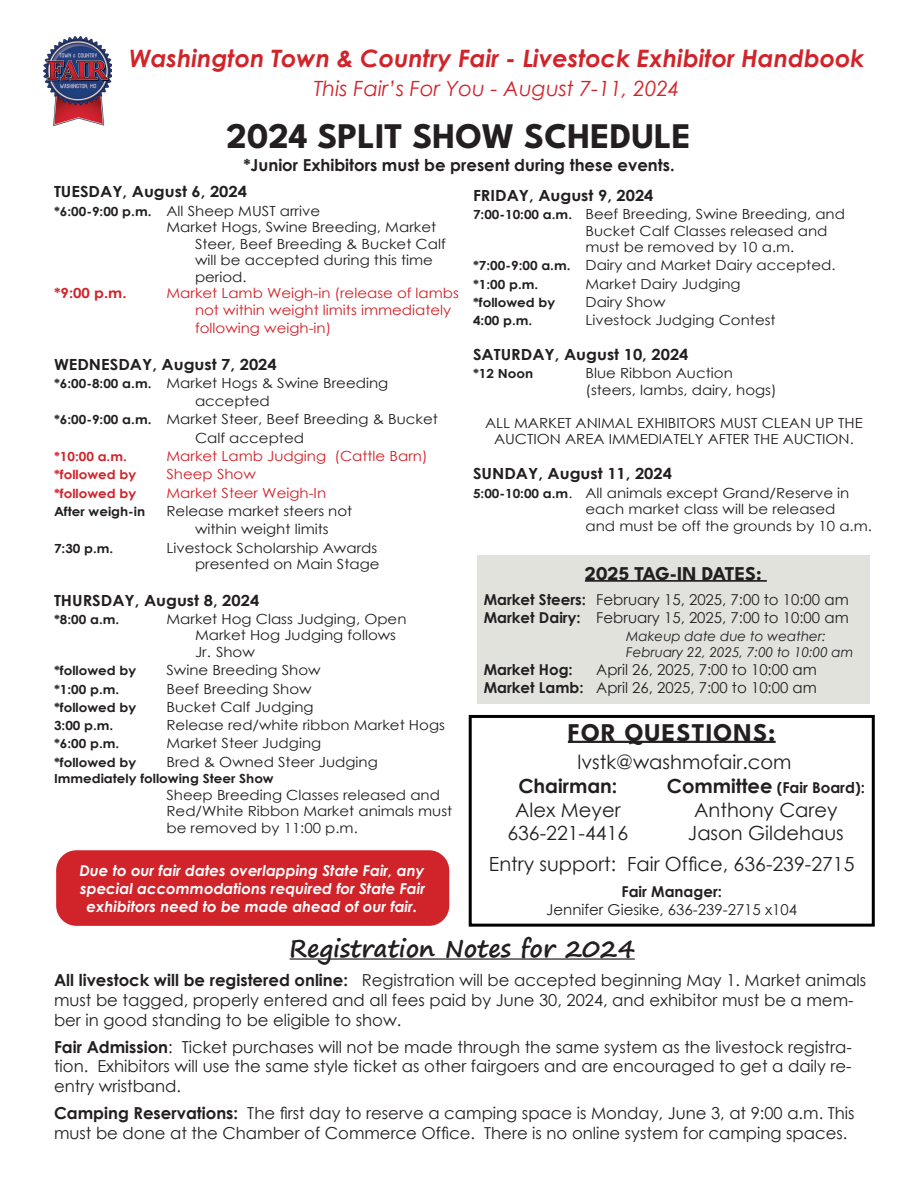
<style>
.page{position:relative;width:918px;height:1188px;background:#fff}
.page>*{position:absolute;margin:0;border:0;box-sizing:border-box;transform-origin:0 0}
.t1{font:100 36px "League Spartan";color:#231f20}
.t2{font:100 25.5px "League Spartan";letter-spacing:.04em;color:#231f20}
.t3{font:italic 700 24px "Century Gothic";color:#d1232a}
.t4{font:700 24px "Segoe Print";color:#231f20}
.t5{font:italic 21px "Century Gothic";color:#d1232a}
.t6{font:19.5px/23.4px "Century Gothic";color:#231f20;text-align:center}
.t7{font:100 19.5px "League Spartan";color:#231f20}
.t8{font:700 19.5px "Century Gothic";color:#231f20}
.t9{font:16.5px/19.8px "Century Gothic";color:#231f20}
.t10{font:700 16.5px "Century Gothic";color:#231f20}
.t11{font:700 15.3px "Century Gothic";color:#231f20;scale:1.08 1}
.t12{font:15px/18px "Century Gothic";color:#231f20}
.t13{font:italic 700 15px/18px "Century Gothic";color:#fff;text-align:center}
.t14{font:700 15px "Century Gothic";color:#231f20}
.t15{font:13.95px/16.5px "Century Gothic";color:#231f20;scale:1.08 1}
.t16{font:13.95px/16.5px "Century Gothic";color:#d1232a;scale:1.08 1}
.t17{font:700 13.95px "Century Gothic";color:#d1232a;scale:1.08 1}
.t18{font:italic 13.5px/16.2px "Century Gothic";color:#231f20}
.t19{font:700 12.6px "Century Gothic";color:#231f20;scale:1.08 1}
.t20{font:700 12.6px "Century Gothic";color:#d1232a;scale:1.08 1}
.s1{font-weight:700;font-size:12.6px}
.s2{font-weight:700}
.s3{font-size:19.5px}
</style>
<div class="page">
<div style="left:477px;top:555px;width:393px;height:149px;background:#e2e2dd"></div>
<hr style="left:585px;top:580px;width:182px;height:2px;background:#231f20">
<hr style="left:568px;top:741px;width:208px;height:2px;background:#231f20">
<div style="left:469px;top:715px;width:406px;height:212px;border:3px solid #000"></div>
<hr style="left:290px;top:958px;width:345px;height:2px;background:#231f20">
<div style="left:56px;top:850px;width:393px;height:76px;background:#d1232a;border-radius:20px"></div>
<img style="left:43px;top:37px;width:69px;height:89px">
<h3 class="t3" style="left:129px;top:40px;width:737px">Washington Town &amp; Country Fair - Livestock Exhibitor Handbook</h3>
<h3 class="t5" style="left:314px;top:73px;width:368px">This Fair’s For You - August 7-11, 2024</h3>
<h1 class="t1" style="left:227px;top:110px;width:466px">2024 SPLIT SHOW SCHEDULE</h1>
<p class="t10" style="left:243px;top:152px;width:433px">*Junior Exhibitors must be present during these events.</p>
<p class="t11" style="left:54px;top:180px;width:180px">TUESDAY, August 6, 2024</p>
<p class="t15" style="left:54px;top:202px;width:248px"><span class="s1">*6:00-9:00 p.m.</span> All Sheep MUST arrive</p>
<p class="t15" style="left:166px;top:219px;width:251px">Market Hogs, Swine Breeding, Market</p>
<p class="t15" style="left:195px;top:235px;width:234px">Steer, Beef Breeding &amp; Bucket Calf</p>
<p class="t15" style="left:195px;top:252px;width:222px">will be accepted during this time</p>
<p class="t15" style="left:195px;top:268px;width:49px">period.</p>
<p class="t17" style="left:54px;top:283px;width:69px">*9:00 p.m.</p>
<p class="t16" style="left:195px;top:285px;width:246px;text-indent:-29px">Market Lamb Weigh-in (release of lambs not within weight limits immediately</p>
<p class="t16" style="left:195px;top:319px;width:128px">following weigh-in)</p>
<p class="t11" style="left:54px;top:352px;width:208px">WEDNESDAY, August 7, 2024</p>
<p class="t15" style="left:54px;top:374px;width:311px"><span class="s1">*6:00-8:00 a.m.</span> Market Hogs &amp; Swine Breeding</p>
<p class="t15" style="left:195px;top:393px;width:71px">accepted</p>
<p class="t15" style="left:54px;top:411px;width:357px"><span class="s1">*6:00-9:00 a.m.</span> Market Steer, Beef Breeding &amp; Bucket</p>
<p class="t15" style="left:195px;top:429px;width:102px">Calf accepted</p>
<p class="t20" style="left:54px;top:447px;width:69px">*10:00 a.m.</p>
<p class="t16" style="left:166px;top:448px;width:243px">Market Lamb Judging (Cattle Barn)</p>
<p class="t20" style="left:54px;top:465px;width:78px">*followed by</p>
<p class="t16" style="left:166px;top:466px;width:84px">Sheep Show</p>
<p class="t20" style="left:54px;top:484px;width:78px">*followed by</p>
<p class="t16" style="left:166px;top:484px;width:149px">Market Steer Weigh-In</p>
<p class="t19" style="left:54px;top:502px;width:86px">After weigh-in</p>
<p class="t15" style="left:166px;top:502px;width:174px;line-height:18.3px;text-align:center">Release market steers not within weight limits</p>
<p class="t19" style="left:54px;top:538px;width:57px">7:30 p.m.</p>
<p class="t15" style="left:166px;top:539px;width:199px;text-align:right">Livestock Scholarship Awards presented on Main Stage</p>
<p class="t11" style="left:54px;top:588px;width:192px">THURSDAY, August 8, 2024</p>
<p class="t19" style="left:54px;top:610px;width:62px">*8:00 a.m.</p>
<p class="t15" style="left:195px;top:610px;width:197px;text-indent:-28px">Market Hog Class Judging, Open<br>Market Hog Judging follows<br>Jr. Show</p>
<p class="t19" style="left:54px;top:661px;width:78px">*followed by</p>
<p class="t15" style="left:166px;top:662px;width:144px">Swine Breeding Show</p>
<p class="t19" style="left:54px;top:679px;width:62px">*1:00 p.m.</p>
<p class="t15" style="left:166px;top:680px;width:136px">Beef Breeding Show</p>
<p class="t19" style="left:54px;top:698px;width:78px">*followed by</p>
<p class="t15" style="left:166px;top:698px;width:138px">Bucket Calf Judging</p>
<p class="t19" style="left:54px;top:716px;width:57px">3:00 p.m.</p>
<p class="t15" style="left:166px;top:717px;width:259px">Release red/white ribbon Market Hogs</p>
<p class="t19" style="left:54px;top:734px;width:62px">*6:00 p.m.</p>
<p class="t15" style="left:167px;top:735px;width:145px">Market Steer Judging</p>
<p class="t19" style="left:54px;top:753px;width:78px">*followed by</p>
<p class="t15" style="left:166px;top:753px;width:197px">Bred &amp; Owned Steer Judging</p>
<p class="t19" style="left:54px;top:769px;width:205px">Immediately following Steer Show</p>
<p class="t15" style="left:166px;top:786px;width:266px">Sheep Breeding Classes released and<br>Red/White Ribbon Market animals must be removed by 11:00 p.m.</p>
<p class="t11" style="left:473px;top:184px;width:169px">FRIDAY, August 9, 2024</p>
<p class="t15" style="left:586px;top:206px;width:242px;text-indent:-112px"><span class="s1">7:00-10:00 a.m.</span> Beef Breeding, Swine Breeding, and<br>Bucket Calf Classes released and must be removed by 10 a.m.</p>
<p class="t15" style="left:473px;top:257px;width:337px"><span class="s1">*7:00-9:00 a.m.</span> Dairy and Market Dairy accepted.</p>
<p class="t19" style="left:473px;top:275px;width:62px">*1:00 p.m.</p>
<p class="t15" style="left:586px;top:275px;width:145px">Market Dairy Judging</p>
<p class="t19" style="left:473px;top:293px;width:78px">*followed by</p>
<p class="t15" style="left:586px;top:294px;width:76px">Dairy Show</p>
<p class="t19" style="left:473px;top:311px;width:56px">4:00 p.m.</p>
<p class="t15" style="left:586px;top:312px;width:178px">Livestock Judging Contest</p>
<p class="t11" style="left:473px;top:343px;width:201px">SATURDAY, August 10, 2024</p>
<p class="t19" style="left:473px;top:364px;width:57px">*12 Noon</p>
<p class="t15" style="left:586px;top:365px;width:178px">Blue Ribbon Auction (steers, lambs, dairy, hogs)</p>
<p class="t15" style="left:485px;top:414px;width:351px;text-align:center">ALL MARKET ANIMAL EXHIBITORS MUST CLEAN UP THE<br>AUCTION AREA IMMEDIATELY AFTER THE AUCTION.</p>
<p class="t11" style="left:473px;top:462px;width:186px">SUNDAY, August 11, 2024</p>
<p class="t15" style="left:586px;top:484px;width:267px;text-indent:-112px"><span class="s1">5:00-10:00 a.m</span>. All animals except Grand/Reserve in each market class will be released<br>and must be off the grounds by 10 a.m.</p>
<h3 class="t7" style="left:585px;top:559px;width:178px">2025 TAG-IN DATES:</h3>
<p class="t12" style="left:484px;top:590px;width:366px"><span class="s2">Market Steers:</span> February 15, 2025, 7:00 to 10:00 am<br><span class="s2">Market Dairy:</span> February 15, 2025, 7:00 to 10:00 am</p>
<p class="t18" style="left:626px;top:628px;width:229px">Makeup date due to weather:<br>February 22, 2025, 7:00 to 10:00 am</p>
<p class="t14" style="left:484px;top:658px;width:91px">Market Hog:</p>
<p class="t12" style="left:484px;top:661px;width:335px;text-align:right">April 26, 2025, 7:00 to 10:00 am<br><span class="s2">Market Lamb:</span> April 26, 2025, 7:00 to 10:00 am</p>
<h2 class="t2" style="left:568px;top:714px;width:209px">FOR QUESTIONS:</h2>
<h3 class="t6" style="left:578px;top:750px;width:215px">lvstk@washmofair.com</h3>
<h3 class="t8" style="left:518px;top:771px;width:101px">Chairman:</h3>
<h3 class="t6" style="left:507px;top:798px;width:122px">Alex Meyer<br>636-221-4416</h3>
<p class="t14" style="left:667px;top:777px;width:200px"><span class="s3">Committee</span> (Fair Board):</p>
<h3 class="t6" style="left:688px;top:798px;width:157px">Anthony Carey<br>Jason Gildehaus</h3>
<h3 class="t6" style="left:489px;top:852px;width:367px">Entry support: Fair Office, 636-239-2715</h3>
<p class="t14" style="left:622px;top:880px;width:102px">Fair Manager:</p>
<p class="t12" style="left:546px;top:900px;width:252px">Jennifer Giesike, 636-239-2715 x104</p>
<h3 class="t4" style="left:290px;top:927px;width:347px">Registration Notes for 2024</h3>
<p class="t9" style="left:54px;top:970px;width:814px"><span class="s2">All livestock will be registered online:</span> Registration will be accepted beginning May 1. Market animals must be tagged, properly entered and all fees paid by June 30, 2024, and exhibitor must be a mem&shy;ber in good standing to be eligible to show.</p>
<p class="t9" style="left:54px;top:1037px;width:799px;text-align:justify"><span class="s2">Fair Admission</span>: Ticket purchases will not be made through the same system as the livestock registra&shy;tion. Exhibitors will use the same style ticket as other fairgoers and are encouraged to get a daily re&shy;entry wristband.</p>
<p class="t9" style="left:54px;top:1103px;width:802px"><span class="s2">Camping Reservations:</span> The first day to reserve a camping space is Monday, June 3, at 9:00 a.m. This must be done at the Chamber of Commerce Office. There is no online system for camping spaces.</p>
<p class="t13" style="left:79px;top:861px;width:347px">Due to our fair dates overlapping State Fair, any special accommodations required for State Fair exhibitors need to be made ahead of our fair.</p>
</div>
